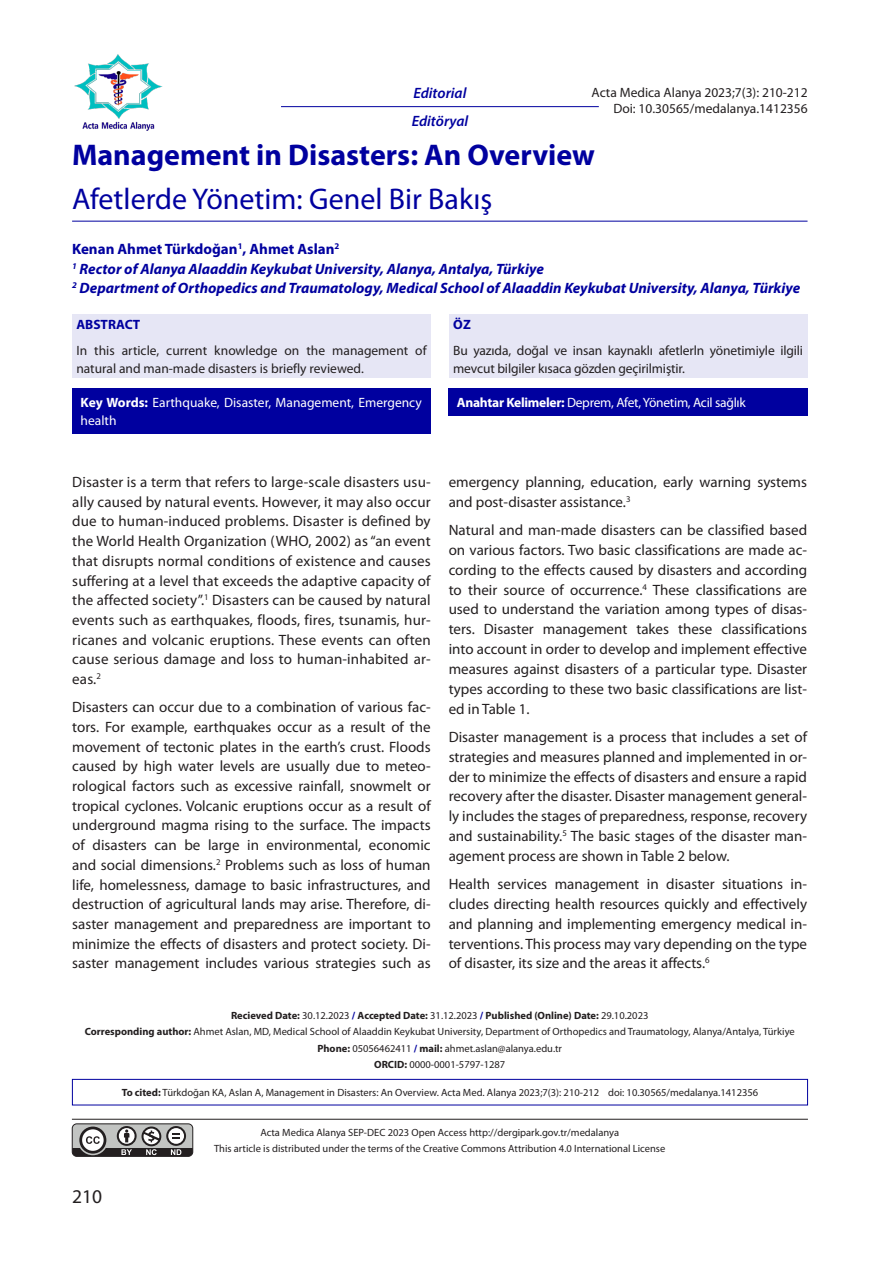
<style>
.page{position:relative;width:893px;height:1263px;background:#fff}
.page>*{position:absolute;margin:0;border:0;box-sizing:border-box;transform-origin:0 0}
.t1{font:700 30px "Myriad Pro";color:#00009f}
.t2{font:30px "Myriad Pro";color:#00009f}
.t3{font:19.5px "Myriad Pro";color:#231f20}
.t4{font:15px/19.6px "Myriad Pro";color:#231f20;text-align:justify}
.t5{font:italic 700 15px "Myriad Pro";color:#00009f}
.t6{font:700 15px "Myriad Pro";color:#00009f}
.t7{font:italic 600 15px "Myriad Pro";color:#00009f}
.t8{font:13.5px/18px "Myriad Pro";color:#231f20}
.t9{font:13.5px/18px "Myriad Pro";color:#fff}
.t10{font:13.5px "Myriad Pro";letter-spacing:-.02em;color:#fff}
.t11{font:700 13.5px "Myriad Pro";color:#00009f}
.t12{font:10.5px "Myriad Pro";color:#231f20}
.t13{font:700 10.5px "Myriad Pro";color:#231f20}
.s1{font-weight:700}
.s2{font-weight:400}
.s3{color:#00009f}
.s4{font-weight:700;color:#00009f}
</style>
<div class="page">
<hr style="left:72px;top:221px;width:735px;height:1px;background:#00009f">
<hr style="left:281px;top:106px;width:318px;height:1px;background:#00009f">
<div style="left:448px;top:388px;width:360px;height:27px;background:#00009f"></div>
<div style="left:449px;top:314px;width:358px;height:63px;background:#e6e6f5"></div>
<div style="left:72px;top:314px;width:359px;height:63px;background:#e6e6f5"></div>
<div style="left:72px;top:1079px;width:736px;height:26px;border:1px solid #00009f"></div>
<div style="left:72px;top:1124px;width:121px;height:32px;background:#c2c4c2;border-radius:5px"></div>
<div style="left:72px;top:1123px;width:121px;height:34px;border:1px solid #231f20;border-radius:5px"></div>
<svg style="left:72px;top:1126px;width:121px;height:30px"></svg>
<hr style="left:72px;top:1119px;width:736px;height:1px;background:#231f20">
<img style="left:74px;top:54px;width:89px;height:77px">
<div style="left:72px;top:388px;width:358px;height:45px;background:#00009f"></div>
<p class="t7" style="left:413px;top:84px;width:55px">Editorial</p>
<p class="t7" style="left:412px;top:112px;width:58px">Editöryal</p>
<p class="t8" style="left:592px;top:83px;width:218px">Acta Medica Alanya 2023;7(3): 210-212</p>
<p class="t8" style="left:613px;top:100px;width:196px">Doi: 10.30565/medalanya.1412356</p>
<p class="t1" style="left:72px;top:139px;width:524px">Management in Disasters: An Overview</p>
<p class="t2" style="left:72px;top:181px;width:422px">Afetlerde Yönetim: Genel Bir Bakış</p>
<p class="t6" style="left:72px;top:241px;width:269px">Kenan Ahmet Türkdoğan<sup>1</sup>, Ahmet Aslan<sup>2</sup></p>
<p class="t5" style="left:72px;top:259px;width:473px"><sup>1</sup> Rector of Alanya Alaaddin Keykubat University, Alanya, Antalya, Türkiye</p>
<p class="t5" style="left:72px;top:278px;width:730px"><sup>2</sup> Department of Orthopedics and Traumatology, Medical School of Alaaddin Keykubat University, Alanya, Türkiye</p>
<p class="t11" style="left:76px;top:317px;width:65px">ABSTRACT</p>
<p class="t8" style="left:76px;top:341px;width:352px">In this article, current knowledge on the management of natural and man-made disasters is briefly reviewed.</p>
<p class="t9" style="left:81px;top:393px;width:343px"><span class="s1">Key Words:</span> Earthquake, Disaster, Management, Emergency health</p>
<p class="t11" style="left:453px;top:317px;width:19px">ÖZ</p>
<p class="t8" style="left:453px;top:341px;width:351px">Bu yazıda, doğal ve insan kaynaklı afetlerln yönetimiyle ilgili mevcut bilgiler kısaca gözden geçirilmiştir.</p>
<p class="t10" style="left:457px;top:394px;width:290px"><span class="s1">Anahtar Kelimeler:</span> Deprem, Afet, Yönetim, Acil sağlık</p>
<p class="t4" style="left:72px;top:472px;width:360px">Disaster is a term that refers to large-scale disasters usu&shy;ally caused by natural events. However, it may also occur due to human-induced problems. Disaster is defined by the World Health Organization (WHO, 2002) as “an event that disrupts normal conditions of existence and causes suffering at a level that exceeds the adaptive capacity of the affected society”.<sup>1</sup> Disasters can be caused by natural events such as earthquakes, floods, fires, tsunamis, hur&shy;ricanes and volcanic eruptions. These events can often cause serious damage and loss to human-inhabited ar&shy;eas.<sup>2</sup></p>
<p class="t4" style="left:72px;top:697px;width:360px">Disasters can occur due to a combination of various fac&shy;tors. For example, earthquakes occur as a result of the movement of tectonic plates in the earth’s crust. Floods caused by high water levels are usually due to meteo&shy;rological factors such as excessive rainfall, snowmelt or tropical cyclones. Volcanic eruptions occur as a result of underground magma rising to the surface. The impacts of disasters can be large in environmental, economic and social dimensions.<sup>2</sup> Problems such as loss of human life, homelessness, damage to basic infrastructures, and destruction of agricultural lands may arise. Therefore, di&shy;saster management and preparedness are important to minimize the effects of disasters and protect society. Di&shy;saster management includes various strategies such as</p>
<p class="t4" style="left:449px;top:472px;width:360px">emergency planning, education, early warning systems and post-disaster assistance.<sup>3</sup></p>
<p class="t4" style="left:449px;top:520px;width:360px">Natural and man-made disasters can be classified based on various factors. Two basic classifications are made ac&shy;cording to the effects caused by disasters and according to their source of occurrence.<sup>4</sup> These classifications are used to understand the variation among types of disas&shy;ters. Disaster management takes these classifications into account in order to develop and implement effective measures against disasters of a particular type. Disaster types according to these two basic classifications are list&shy;ed in Table 1.</p>
<p class="t4" style="left:449px;top:727px;width:360px">Disaster management is a process that includes a set of strategies and measures planned and implemented in or&shy;der to minimize the effects of disasters and ensure a rapid recovery after the disaster. Disaster management general&shy;ly includes the stages of preparedness, response, recovery and sustainability.<sup>5</sup> The basic stages of the disaster man&shy;agement process are shown in Table 2 below.</p>
<p class="t4" style="left:449px;top:874px;width:360px">Health services management in disaster situations in&shy;cludes directing health resources quickly and effectively and planning and implementing emergency medical in&shy;terventions. This process may vary depending on the type of disaster, its size and the areas it affects.<sup>6</sup></p>
<p class="t13" style="left:231px;top:1009px;width:419px">Recieved Date: <span class="s2">30.12.2023</span> <span class="s3">/</span> Accepted Date: <span class="s2">31.12.2023</span> <span class="s3">/</span> Published (Online) Date: <span class="s2">29.10.2023</span></p>
<p class="t12" style="left:85px;top:1025px;width:711px"><span class="s1">Corresponding author:</span> Ahmet Aslan, MD, Medical School of Alaaddin Keykubat University, Department of Orthopedics and Traumatology, Alanya/Antalya, Türkiye</p>
<p class="t12" style="left:317px;top:1042px;width:246px"><span class="s1">Phone:</span> 05056462411 <span class="s4">/</span> <span class="s1">mail:</span> ahmet.aslan@alanya.edu.tr</p>
<p class="t12" style="left:374px;top:1058px;width:133px"><span class="s1">ORCID:</span> 0000-0001-5797-1287</p>
<p class="t12" style="left:122px;top:1086px;width:638px"><span class="s1">To cited:</span> Türkdoğan KA, Aslan A, Management in Disasters: An Overview. Acta Med. Alanya 2023;7(3): 210-212 doi: 10.30565/medalanya.1412356</p>
<h2 class="t3" style="left:72px;top:1184px;width:32px">210</h2>
<p class="t12" style="left:260px;top:1126px;width:360px">Acta Medica Alanya SEP-DEC 2023 Open Access http://dergipark.gov.tr/medalanya</p>
<p class="t12" style="left:214px;top:1142px;width:453px">This article is distributed under the terms of the Creative Commons Attribution 4.0 International License</p>
</div>
